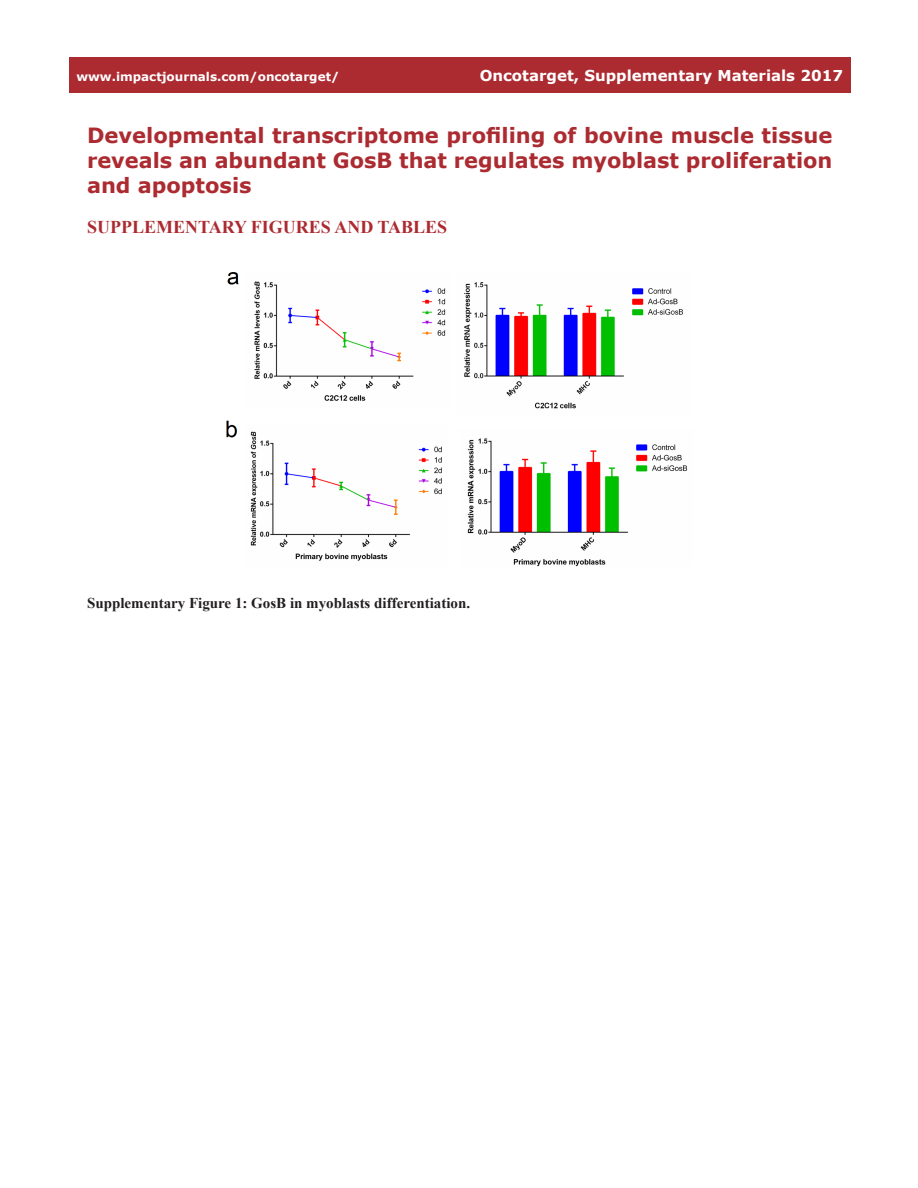
<style>
.page{position:relative;width:918px;height:1188px;background:#fff}
.page>*{position:absolute;margin:0;border:0;box-sizing:border-box;transform-origin:0 0}
.t1{font:700 21px/25.2px "Verdana";color:#ac2b31;text-align:justify}
.Heading{font:700 18px "Times New Roman";color:#ac2b31}
.figuretext{font:700 15px "Times New Roman";color:#231f20}
.t2{font:700 15px "Verdana";color:#fff}
.t3{font:700 12px "Verdana";color:#fff}
</style>
<div class="page">
<div style="left:69px;top:57px;width:781px;height:36px;background:#ac2b31"></div>
<img style="left:226px;top:272px;width:462px;height:295px">
<p class="t3" style="left:76px;top:68px;width:264px">www.impactjournals.com/oncotarget/</p>
<p class="t2" style="left:480px;top:65px;width:365px">Oncotarget, Supplementary Materials 2017</p>
<p class="t1" style="left:87px;top:122px;width:747px">Developmental transcriptome profiling of bovine muscle tissue reveals an abundant GosB that regulates myoblast proliferation and apoptosis</p>
<p class="Heading" style="left:87px;top:214px;width:362px">SUPPLEMENTARY FIGURES AND TABLES</p>
<p class="figuretext" style="left:87px;top:593px;width:385px">Supplementary Figure 1: GosB in myoblasts differentiation.</p>
</div>
